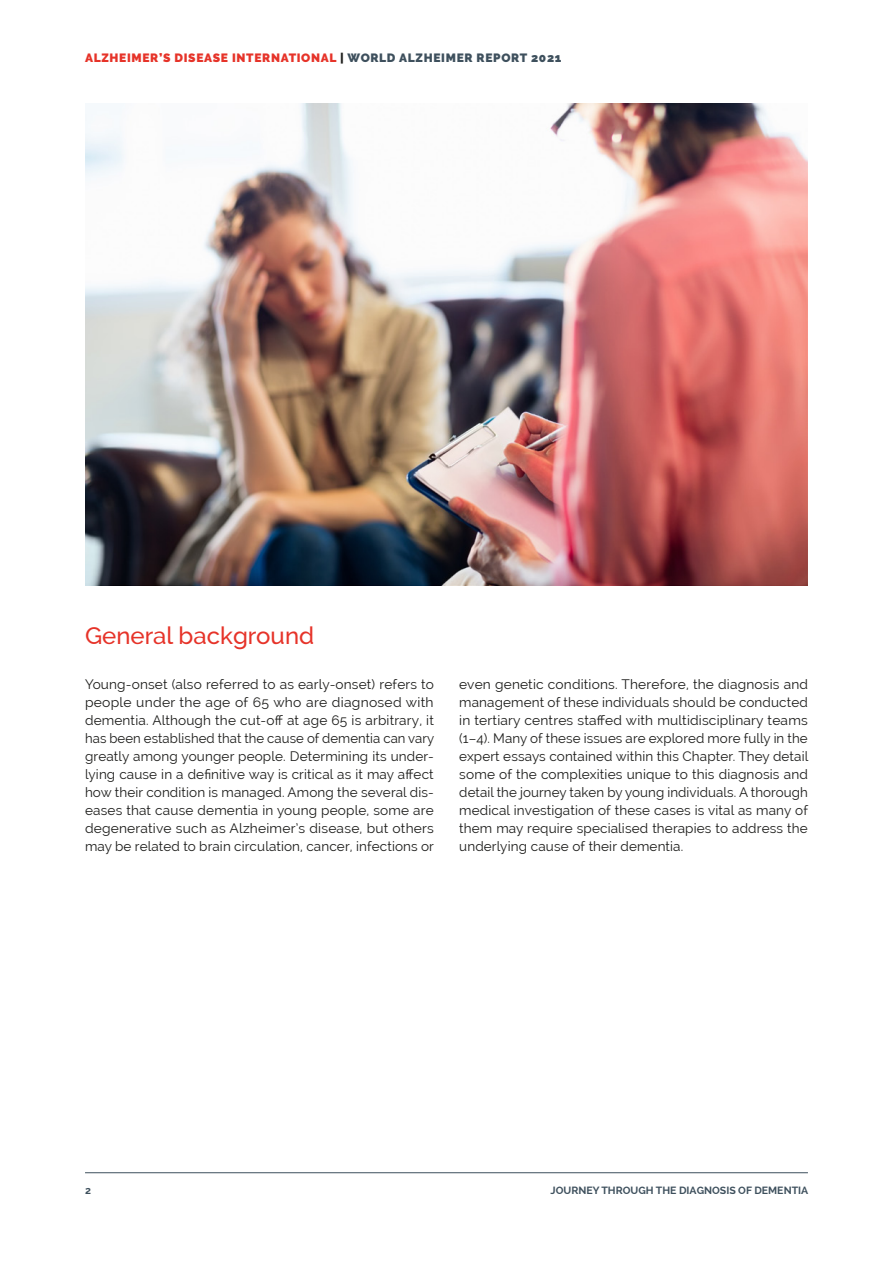
<style>
.page{position:relative;width:893px;height:1263px;background:#fff}
.page>*{position:absolute;margin:0;border:0;box-sizing:border-box;transform-origin:0 0}
.t1{font:500 24px "Raleway";color:#e63329}
.body{font:13.5px/18px "Raleway";letter-spacing:.01em;color:#1d1d1b;text-align:justify}
.t2{font:900 12px "Raleway";letter-spacing:.055em;color:#e63329}
.t3{font:700 10.5px "Raleway";color:#3e505d}
.s1{color:#1d1d1b}
.s2{color:#3e505d}
</style>
<div class="page">
<hr style="left:85px;top:1172px;width:723px;height:1px;background:#3e505d">
<img style="left:85px;top:103px;width:723px;height:482px">
<p class="t2" style="left:85px;top:51px;width:478px">ALZHEIMER’S DISEASE INTERNATIONAL <span class="s1">|</span> <span class="s2">WORLD ALZHEIMER REPORT 2021</span></p>
<h1 class="t1" style="left:85px;top:621px;width:231px">General background</h1>
<p class="body" style="left:85px;top:675px;width:351px">Young-onset (also referred to as early-onset) refers to people under the age of 65 who are diagnosed with dementia. Although the cut-off at age 65 is arbitrary, it has been established that the cause of dementia can vary greatly among younger people. Determining its under&shy;lying cause in a definitive way is critical as it may affect how their condition is managed. Among the several dis&shy;eases that cause dementia in young people, some are degenerative such as Alzheimer’s disease, but others may be related to brain circulation, cancer, infections or</p>
<p class="body" style="left:459px;top:675px;width:351px">even genetic conditions. Therefore, the diagnosis and management of these individuals should be conducted in tertiary centres staffed with multidisciplinary teams (1–4). Many of these issues are explored more fully in the expert essays contained within this Chapter. They detail some of the complexities unique to this diagnosis and detail the journey taken by young individuals. A thorough medical investigation of these cases is vital as many of them may require specialised therapies to address the underlying cause of their dementia.</p>
<p class="t3" style="left:85px;top:1184px;width:7px">2</p>
<p class="t3" style="left:551px;top:1184px;width:259px">JOURNEY THROUGH THE DIAGNOSIS OF DEMENTIA</p>
</div>
